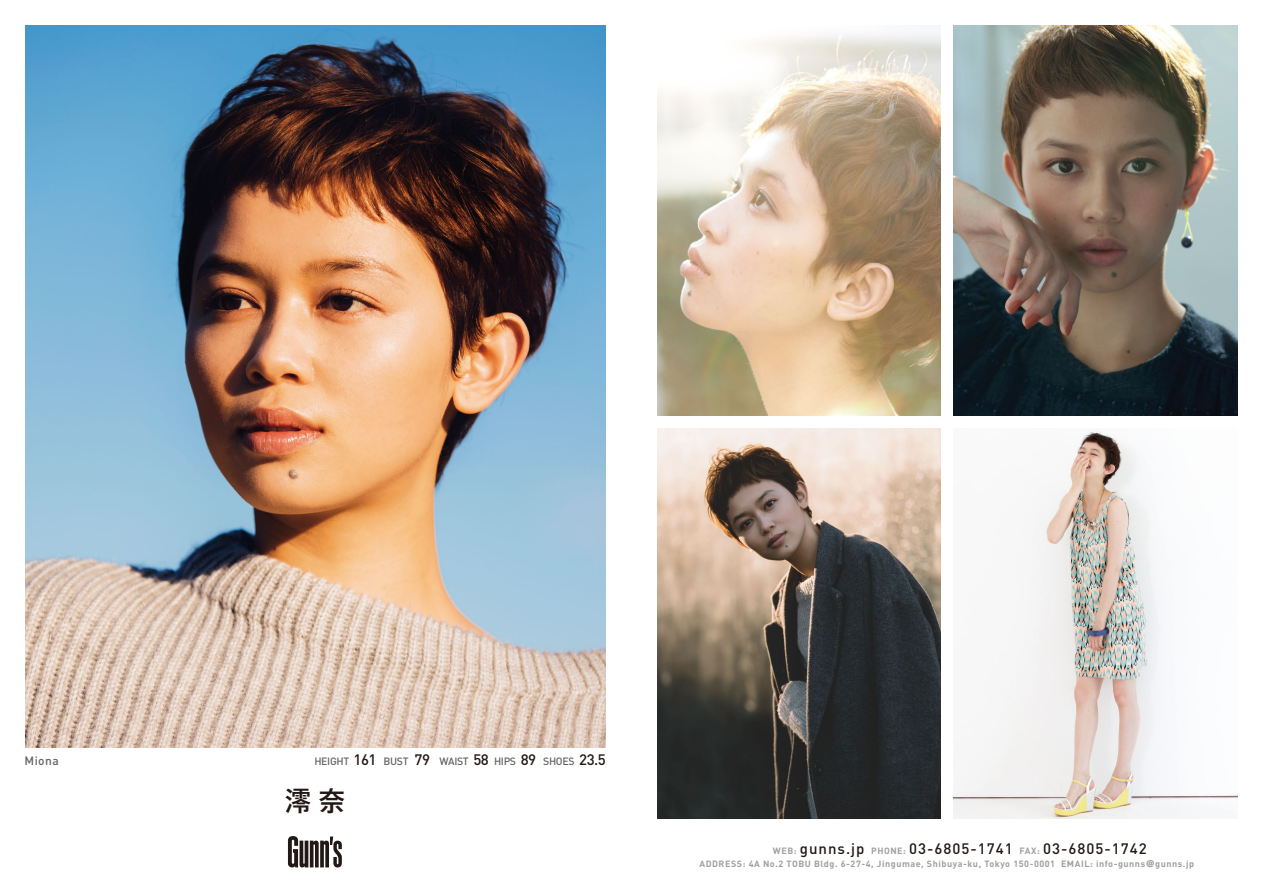
<style>
.page{position:relative;width:1263px;height:893px;background:#fff}
.page>*{position:absolute;margin:0;border:0;box-sizing:border-box;transform-origin:0 0}
.t1{font:500 27px "Axis Std";color:#221815}
.t2{font:500 15px "DIN";letter-spacing:.065em;color:#221815}
.t3{font:500 12px "DIN";letter-spacing:.035em;color:#656464}
.t4{font:500 10.5px "DIN";letter-spacing:-.035em;color:#656464}
.t5{font:700 9px "DIN";letter-spacing:.06em;color:#9fa0a0}
.s1{font-size:15px;color:#221815}
.s2{font-weight:700;font-size:9px;color:#9fa0a0}
.s3{font-family:"Axis Std";font-weight:800}
</style>
<div class="page">
<svg style="left:288px;top:836px;width:54px;height:31px"></svg>
<img style="left:25px;top:26px;width:580px;height:721px">
<img style="left:954px;top:25px;width:283px;height:390px">
<img style="left:657px;top:25px;width:284px;height:390px">
<img style="left:954px;top:431px;width:283px;height:387px">
<img style="left:657px;top:428px;width:284px;height:390px">
<h3 class="t3" style="left:25px;top:753px;width:36px">Miona</h3>
<p class="t4" style="left:314px;top:754px;width:293px">HEIGHT <span class="s1">161</span> BUST <span class="s1">79</span> WAIST <span class="s1">58</span> HIPS <span class="s1">89</span> SHOES <span class="s1">23.5</span></p>
<h1 class="t1" style="left:285px;top:781px;width:62px">澪奈</h1>
<h2 class="t2" style="left:773px;top:839px;width:375px"><span class="s2">WEB:</span> gunns.jp <span class="s2">PHONE:</span> 03-6805-1741 <span class="s2">FAX:</span> 03-6805-1742</h2>
<p class="t5" style="left:699px;top:858px;width:496px">ADDRESS: 4A No.2 TOBU Bldg. 6-27-4, Jingumae, Shibuya-ku, Tokyo 150-0001 EMAIL: info-gunns<span class="s3">@</span>gunns.jp</p>
</div>
